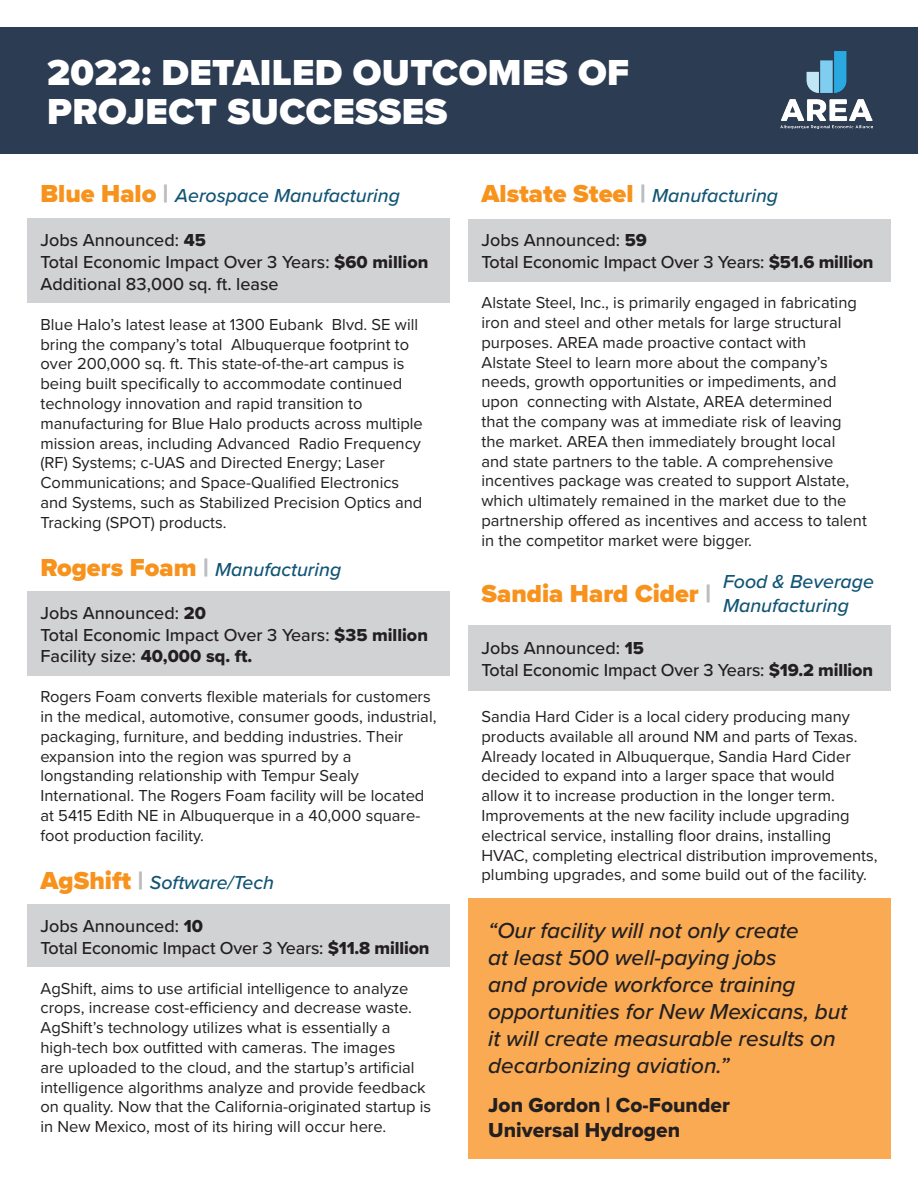
<style>
.page{position:relative;width:918px;height:1188px;background:#fff}
.page>*{position:absolute;margin:0;border:0;box-sizing:border-box;transform-origin:0 0}
.Heading{font:900 37.5px/39px "Proxima Nova";letter-spacing:.01em;color:#fff}
.Heading-2{font:900 25.5px "Proxima Nova";color:#f7931d}
.Heading-3{font:italic 500 22.5px/27px "Proxima Nova";color:#231f20}
.Heading-4{font:21px "Proxima Nova Extrabld";color:#231f20}
.Heading-5{font:italic 500 19.5px "Proxima Nova";color:#115475}
.Heading-6{font:500 18px "Proxima Nova";color:#231f20}
.Heading-7{font:16.5px/19.8px "Proxima Nova";color:#231f20}
.s1{font-weight:900;font-style:normal;font-size:25.5px;color:#f7931d}
.s2{font-weight:900;font-style:normal;font-size:25.5px;color:#bcbdc0}
.s3{font-family:"Proxima Nova Extrabld";font-weight:400}
.s4{color:#bcbdc0}
</style>
<div class="page">
<div style="left:0;top:27px;width:918px;height:126px;background:#2c3c53"></div>
<img style="left:780px;top:52px;width:93px;height:77px">
<div style="left:27px;top:219px;width:423px;height:84px;background:#d1d2d4"></div>
<div style="left:468px;top:899px;width:423px;height:260px;background:#f9aa53"></div>
<div style="left:27px;top:904px;width:423px;height:63px;background:#d1d2d4"></div>
<div style="left:468px;top:219px;width:423px;height:63px;background:#d1d2d4"></div>
<div style="left:27px;top:591px;width:423px;height:85px;background:#d1d2d4"></div>
<div style="left:468px;top:625px;width:423px;height:66px;background:#d1d2d4"></div>
<p class="Heading" style="left:47px;top:53px;width:584px">2022: DETAILED OUTCOMES OF<br>PROJECT SUCCESSES</p>
<p class="Heading-5" style="left:40px;top:180px;width:361px"><span class="s1">Blue Halo</span> <span class="s2">|</span> Aerospace Manufacturing</p>
<p class="Heading-6" style="left:40px;top:227px;width:167px">Jobs Announced: <span class="s3">45</span></p>
<p class="Heading-6" style="left:40px;top:249px;width:389px">Total Economic Impact Over 3 Years: <span class="s3">$60 million</span></p>
<p class="Heading-6" style="left:40px;top:270px;width:240px">Additional 83,000 sq. ft. lease</p>
<p class="Heading-7" style="left:40px;top:314px;width:384px">Blue Halo’s latest lease at 1300 Eubank Blvd. SE will bring the company’s total Albuquerque footprint to over 200,000 sq. ft. This state-of-the-art campus is being built specifically to accommodate continued technology innovation and rapid transition to manufacturing for Blue Halo products across multiple mission areas, including Advanced Radio Frequency (RF) Systems; c-UAS and Directed Energy; Laser Communications; and Space-Qualified Electronics and Systems, such as Stabilized Precision Optics and Tracking (SPOT) products.</p>
<p class="Heading-5" style="left:40px;top:555px;width:302px"><span class="s1">Rogers Foam</span> <span class="s2">|</span> Manufacturing</p>
<p class="Heading-6" style="left:40px;top:600px;width:167px">Jobs Announced: <span class="s3">20</span></p>
<p class="Heading-6" style="left:40px;top:621px;width:389px">Total Economic Impact Over 3 Years: <span class="s3">$35 million</span></p>
<p class="Heading-6" style="left:40px;top:643px;width:213px">Facility size: <span class="s3">40,000 sq. ft.</span></p>
<p class="Heading-7" style="left:40px;top:686px;width:398px">Rogers Foam converts flexible materials for customers in the medical, automotive, consumer goods, industrial, packaging, furniture, and bedding industries. Their</p>
<p class="Heading-7" style="left:40px;top:745px;width:385px">expansion into the region was spurred by a longstanding relationship with Tempur Sealy International. The Rogers Foam facility will be located at 5415 Edith NE in Albuquerque in a 40,000 square&shy;foot production facility.</p>
<p class="Heading-5" style="left:40px;top:868px;width:235px"><span class="s1">AgShift</span> <span class="s2">|</span> Software/Tech</p>
<p class="Heading-6" style="left:40px;top:913px;width:164px">Jobs Announced: <span class="s3">10</span></p>
<p class="Heading-6" style="left:40px;top:934px;width:391px">Total Economic Impact Over 3 Years: <span class="s3">$11.8 million</span></p>
<p class="Heading-7" style="left:40px;top:977px;width:392px">AgShift, aims to use artificial intelligence to analyze crops, increase cost-efficiency and decrease waste.<br>AgShift’s technology utilizes what is essentially a high-tech box outfitted with cameras. The images<br>are uploaded to the cloud, and the startup’s artificial intelligence algorithms analyze and provide feedback on quality. Now that the California-originated startup is in New Mexico, most of its hiring will occur here.</p>
<p class="Heading-5" style="left:482px;top:180px;width:298px"><span class="s1">Alstate Steel</span> <span class="s2">|</span> Manufacturing</p>
<p class="Heading-6" style="left:482px;top:227px;width:167px">Jobs Announced: <span class="s3">59</span></p>
<p class="Heading-6" style="left:482px;top:249px;width:394px">Total Economic Impact Over 3 Years: <span class="s3">$51.6 million</span></p>
<p class="Heading-7" style="left:482px;top:292px;width:387px">Alstate Steel, Inc., is primarily engaged in fabricating iron and steel and other metals for large structural purposes. AREA made proactive contact with<br>Alstate Steel to learn more about the company’s needs, growth opportunities or impediments, and upon connecting with Alstate, AREA determined<br>that the company was at immediate risk of leaving the market. AREA then immediately brought local<br>and state partners to the table. A comprehensive incentives package was created to support Alstate, which ultimately remained in the market due to the partnership offered as incentives and access to talent in the competitor market were bigger.</p>
<p class="Heading-2" style="left:482px;top:575px;width:231px">Sandia Hard Cider <span class="s4">|</span></p>
<p class="Heading-5" style="left:723px;top:567px;width:153px">Food &amp; Beverage</p>
<p class="Heading-5" style="left:723px;top:590px;width:127px">Manufacturing</p>
<p class="Heading-6" style="left:482px;top:635px;width:164px">Jobs Announced: <span class="s3">15</span></p>
<p class="Heading-6" style="left:482px;top:656px;width:393px">Total Economic Impact Over 3 Years: <span class="s3">$19.2 million</span></p>
<p class="Heading-7" style="left:482px;top:706px;width:398px">Sandia Hard Cider is a local cidery producing many products available all around NM and parts of Texas.<br>Already located in Albuquerque, Sandia Hard Cider decided to expand into a larger space that would<br>allow it to increase production in the longer term.<br>Improvements at the new facility include upgrading electrical service, installing floor drains, installing HVAC, completing electrical distribution improvements, plumbing upgrades, and some build out of the facility.</p>
<p class="Heading-3" style="left:488px;top:917px;width:361px">“Our facility will not only create<br>at least 500 well-paying jobs<br>and provide workforce training opportunities for New Mexicans, but it will create measurable results on decarbonizing aviation.”</p>
<p class="Heading-4" style="left:488px;top:1089px;width:243px">Jon Gordon | Co-Founder</p>
<p class="Heading-4" style="left:488px;top:1115px;width:193px">Universal Hydrogen</p>
</div>
